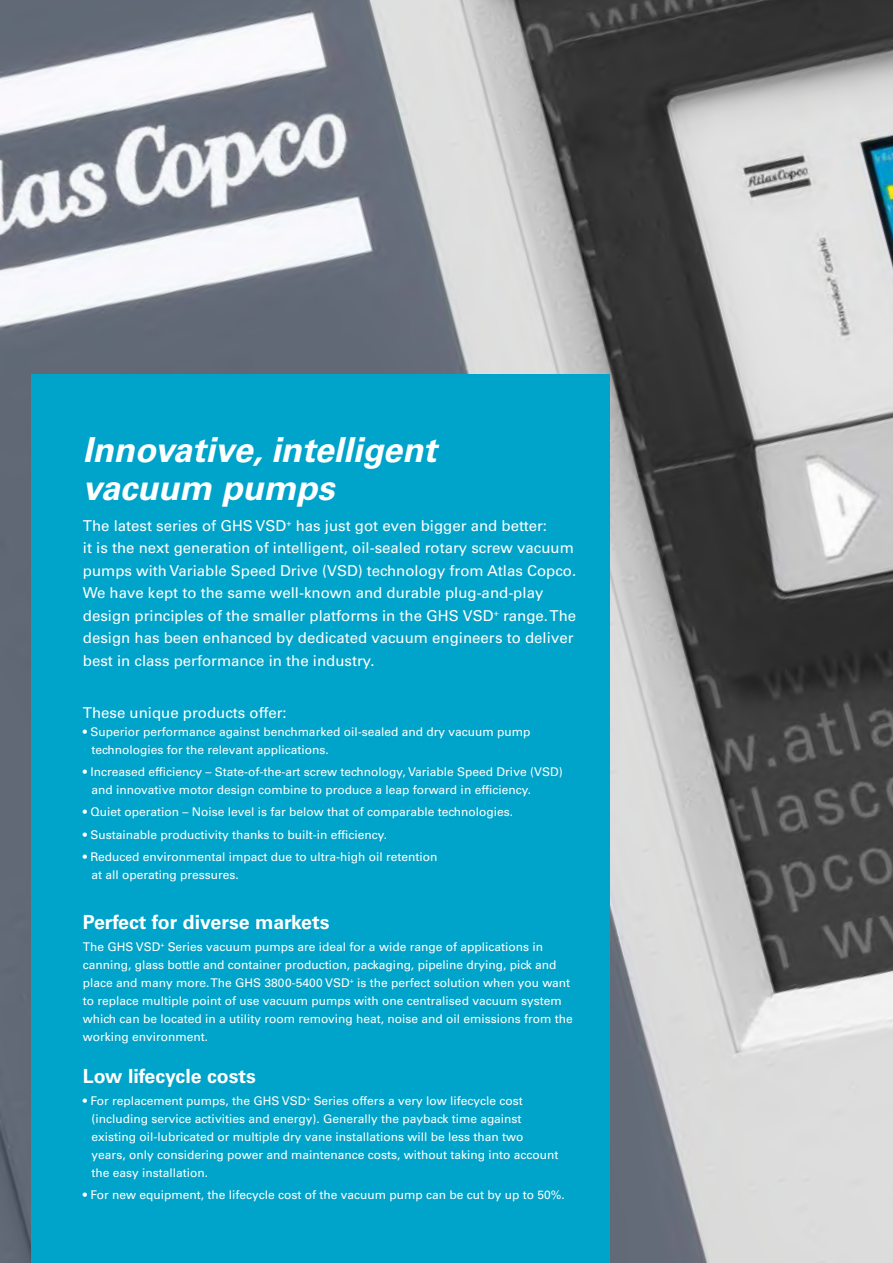
<style>
.page{position:relative;width:893px;height:1263px;background:#fff}
.page>*{position:absolute;margin:0;border:0;box-sizing:border-box;transform-origin:0 0}
.t1{font:italic 700 34.5px/37.5px "Univers LT Std";color:#fff}
.t2{font:700 19.5px "Univers LT Std";color:#fff}
.t3{font:15px/22.5px "Univers LT Std";color:#fff}
.t4{font:12px/18px "Univers LT Std";color:#fff}
</style>
<div class="page">
<img style="left:0;top:0;width:893px;height:1263px">
<div style="left:31px;top:374px;width:579px;height:889px;background:#00a3c9"></div>
<h1 class="t1" style="left:83px;top:432px;width:355px">Innovative, intelligent vacuum pumps</h1>
<p class="t3" style="left:83px;top:514px;width:495px">The latest series of GHS VSD<sup>+</sup> has just got even bigger and better:<br>it is the next generation of intelligent, oil-sealed rotary screw vacuum pumps with Variable Speed Drive (VSD) technology from Atlas Copco.<br>We have kept to the same well-known and durable plug-and-play design principles of the smaller platforms in the GHS VSD<sup>+</sup> range. The design has been enhanced by dedicated vacuum engineers to deliver best in class performance in the industry.</p>
<p class="t3" style="left:83px;top:701px;width:205px">These unique products offer:</p>
<p class="t4" style="left:91px;top:723px;width:441px;text-indent:-9px">• Superior performance against benchmarked oil-sealed and dry vacuum pump technologies for the relevant applications.</p>
<p class="t4" style="left:91px;top:763px;width:473px;text-indent:-9px">• Increased efficiency – State-of-the-art screw technology, Variable Speed Drive (VSD) and innovative motor design combine to produce a leap forward in efficiency.</p>
<p class="t4" style="left:83px;top:803px;width:432px">• Quiet operation – Noise level is far below that of comparable technologies.</p>
<p class="t4" style="left:83px;top:825px;width:306px">• Sustainable productivity thanks to built-in efficiency.</p>
<p class="t4" style="left:91px;top:848px;width:347px;text-indent:-9px">• Reduced environmental impact due to ultra-high oil retention at all operating pressures.</p>
<h2 class="t2" style="left:83px;top:911px;width:248px">Perfect for diverse markets</h2>
<p class="t4" style="left:83px;top:938px;width:491px">The GHS VSD<sup>+</sup> Series vacuum pumps are ideal for a wide range of applications in canning, glass bottle and container production, packaging, pipeline drying, pick and place and many more. The GHS 3800-5400 VSD<sup>+</sup> is the perfect solution when you want to replace multiple point of use vacuum pumps with one centralised vacuum system which can be located in a utility room removing heat, noise and oil emissions from the working environment.</p>
<h2 class="t2" style="left:83px;top:1064px;width:174px">Low lifecycle costs</h2>
<p class="t4" style="left:91px;top:1092px;width:468px;text-indent:-8px">• For replacement pumps, the GHS VSD<sup>+</sup> Series offers a very low lifecycle cost (including service activities and energy). Generally the payback time against existing oil-lubricated or multiple dry vane installations will be less than two years, only considering power and maintenance costs, without taking into account the easy installation.</p>
<p class="t4" style="left:83px;top:1186px;width:484px">• For new equipment, the lifecycle cost of the vacuum pump can be cut by up to 50%.</p>
</div>
